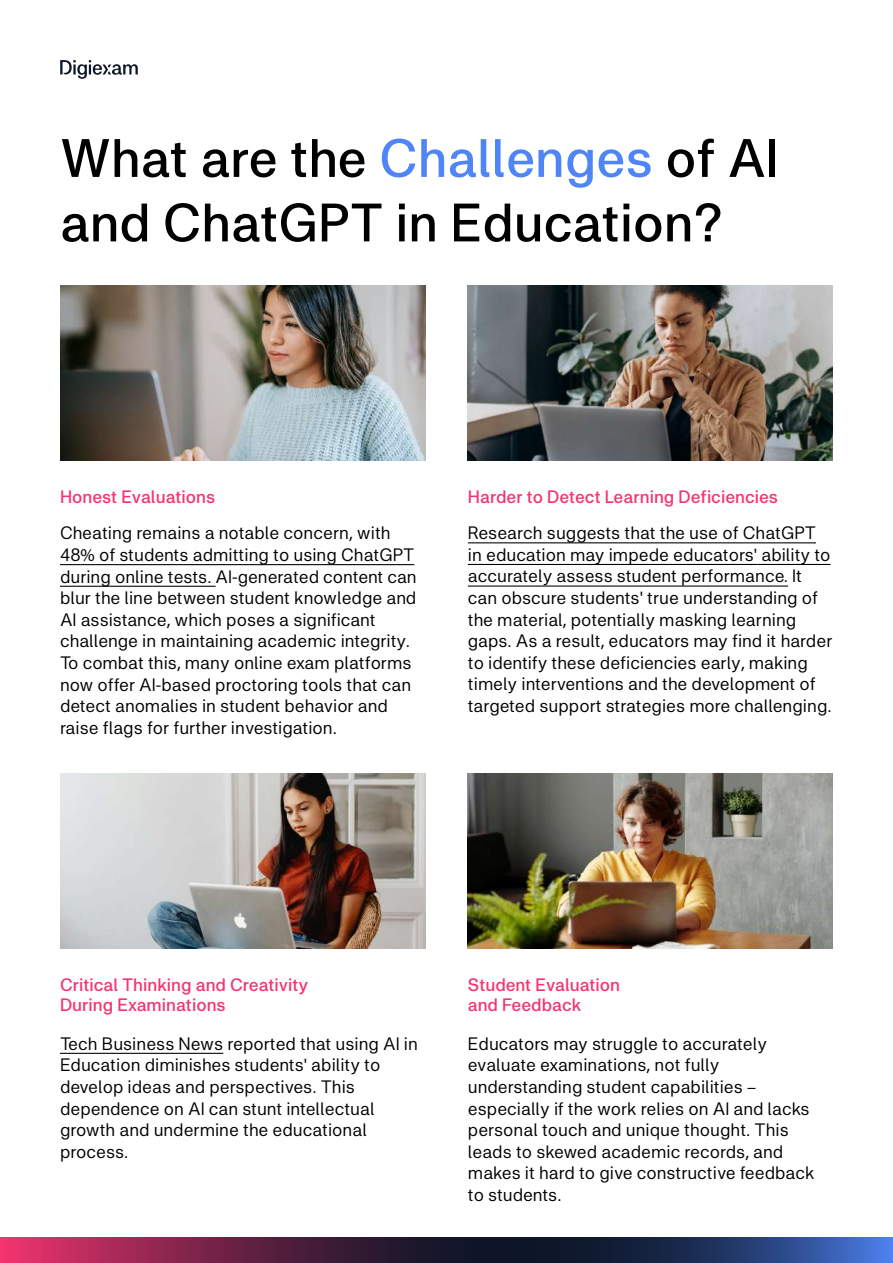
<style>
.page{position:relative;width:893px;height:1263px;background:#fff}
.page>*{position:absolute;margin:0;border:0;box-sizing:border-box;transform-origin:0 0}
.t1{font:500 54px/64.5px "Metrik Trial";color:#000}
.t2{font:18px/21.6px "Metrik Trial";color:#000}
.t3{font:500 18px/19.6px "Metrik Trial";color:#f4346f}
.s1{color:#5085f7}
.s2{font-weight:500;color:#f4346f}
.s3{font-family:"Myriad Pro"}
</style>
<div class="page">
<img style="left:60px;top:60px;width:78px;height:18px">
<svg style="left:0;top:1237px;width:893px;height:26px;background:#4a2b53"></svg>
<svg style="left:60px;top:564px;width:35px;height:1px"></svg>
<hr style="left:95px;top:564px;width:319px;height:1px;background:#000">
<hr style="left:60px;top:586px;width:156px;height:1px;background:#000">
<hr style="left:468px;top:542px;width:348px;height:1px;background:#000">
<hr style="left:468px;top:564px;width:286px;height:1px;background:#000">
<hr style="left:757px;top:564px;width:74px;height:1px;background:#000">
<hr style="left:468px;top:585px;width:320px;height:2px;background:#000">
<hr style="left:60px;top:1053px;width:163px;height:1px;background:#000">
<img style="left:60px;top:286px;width:365px;height:174px">
<img style="left:468px;top:774px;width:365px;height:174px">
<img style="left:468px;top:286px;width:365px;height:174px">
<img style="left:60px;top:774px;width:365px;height:174px">
<h1 class="t1" style="left:60px;top:126px;width:720px">What are the <span class="s1">Challenges</span> of AI and ChatGPT in Education?</h1>
<p class="t2" style="left:60px;top:479px;width:332px;line-height:36.3px"><span class="s2">Honest Evaluations<br></span>Cheating remains a notable concern<span class="s3">,</span> with</p>
<p class="t2" style="left:60px;top:544px;width:358px">48<span class="s3">%</span> of students admitting to using ChatGPT during online tests. AI<span class="s3">-</span>generated content can blur the line between student knowledge and AI assistance<span class="s3">,</span> which poses a significant challenge in maintaining academic integrity.<br>To combat this<span class="s3">,</span> many online exam platforms now offer AI<span class="s3">-</span>based proctoring tools that can detect anomalies in student behavior and raise flags for further investigation.</p>
<p class="t3" style="left:468px;top:487px;width:312px">Harder to Detect Learning Deficiencies</p>
<p class="t2" style="left:468px;top:522px;width:366px">Research suggests that the use of ChatGPT in education may impede educators<span class="s3">'</span> ability to accurately assess student performance. It can obscure students<span class="s3">'</span> true understanding of the material<span class="s3">,</span> potentially masking learning gaps. As a result<span class="s3">,</span> educators may find it harder to identify these deficiencies early<span class="s3">,</span> making timely interventions and the development of targeted support strategies more challenging.</p>
<p class="t3" style="left:468px;top:975px;width:154px">Student Evaluation and Feedback</p>
<p class="t3" style="left:60px;top:975px;width:250px">Critical Thinking and Creativity<br>During Examinations</p>
<p class="t2" style="left:60px;top:1032px;width:360px">Tech Business News reported that using AI in Education diminishes students<span class="s3">'</span> ability to develop ideas and perspectives. This dependence on AI can stunt intellectual growth and undermine the educational process.</p>
<p class="t2" style="left:468px;top:1032px;width:348px">Educators may struggle to accurately evaluate examinations<span class="s3">,</span> not fully understanding student capabilities <span class="s3">– </span>especially if the work relies on AI and lacks personal touch and unique thought. This leads to skewed academic records<span class="s3">,</span> and makes it hard to give constructive feedback to students.</p>
</div>
